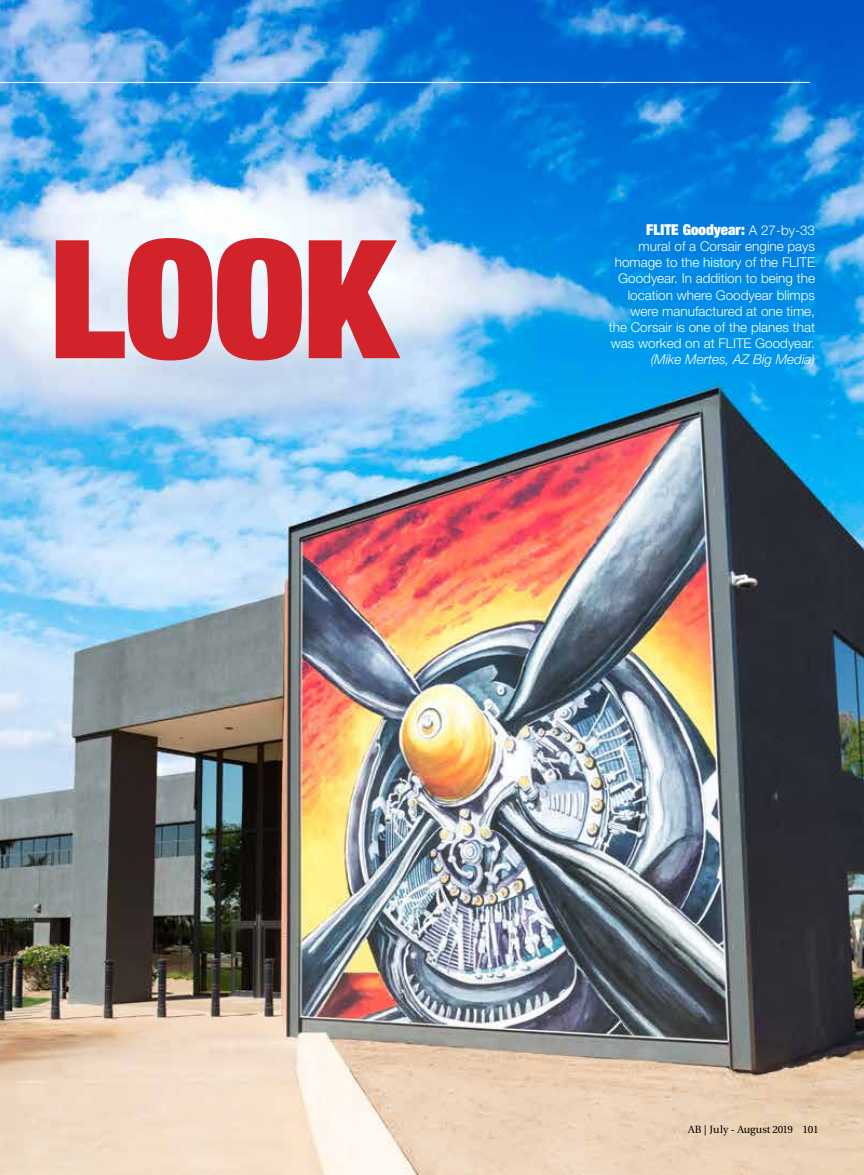
<style>
.page{position:relative;width:864px;height:1175px;background:#fff}
.page>*{position:absolute;margin:0;border:0;box-sizing:border-box;transform-origin:0 0}
.t1{font:900 expanded 165px "Helvetica Neue";color:#d2232a}
.t2{font:900 expanded 15px "Helvetica Neue";color:#fff}
.t3{font:300 13.5px/16.2px "Helvetica Neue";color:#fff;text-align:right}
.t4{font:italic 300 13.5px "Helvetica Neue";color:#fff}
.t5{font:10.5px "Utopia";letter-spacing:-.01em;color:#000}
.s1{font-weight:300;font-stretch:normal;font-size:13.5px}
</style>
<div class="page">
<img style="left:0;top:0;width:864px;height:1174px">
<hr style="left:0;top:82px;width:810px;height:1px;background:#fff">
<h1 class="t1" style="left:49px;top:194px;width:349px">LOOK</h1>
<p class="t2" style="left:646px;top:220px;width:170px">FLITE Goodyear: <span class="s1">A 27-by-33</span></p>
<p class="t3" style="left:609px;top:238px;width:208px">mural of a Corsair engine pays homage to the history of the FLITE<br>Goodyear. In addition to being the location where Goodyear blimps were manufactured at one time,<br>the Corsair is one of the planes that was worked on at FLITE Goodyear.</p>
<p class="t4" style="left:651px;top:351px;width:166px">(Mike Mertes, AZ Big Media)</p>
<p class="t5" style="left:688px;top:1124px;width:132px">AB | July - August 2019 101</p>
</div>
